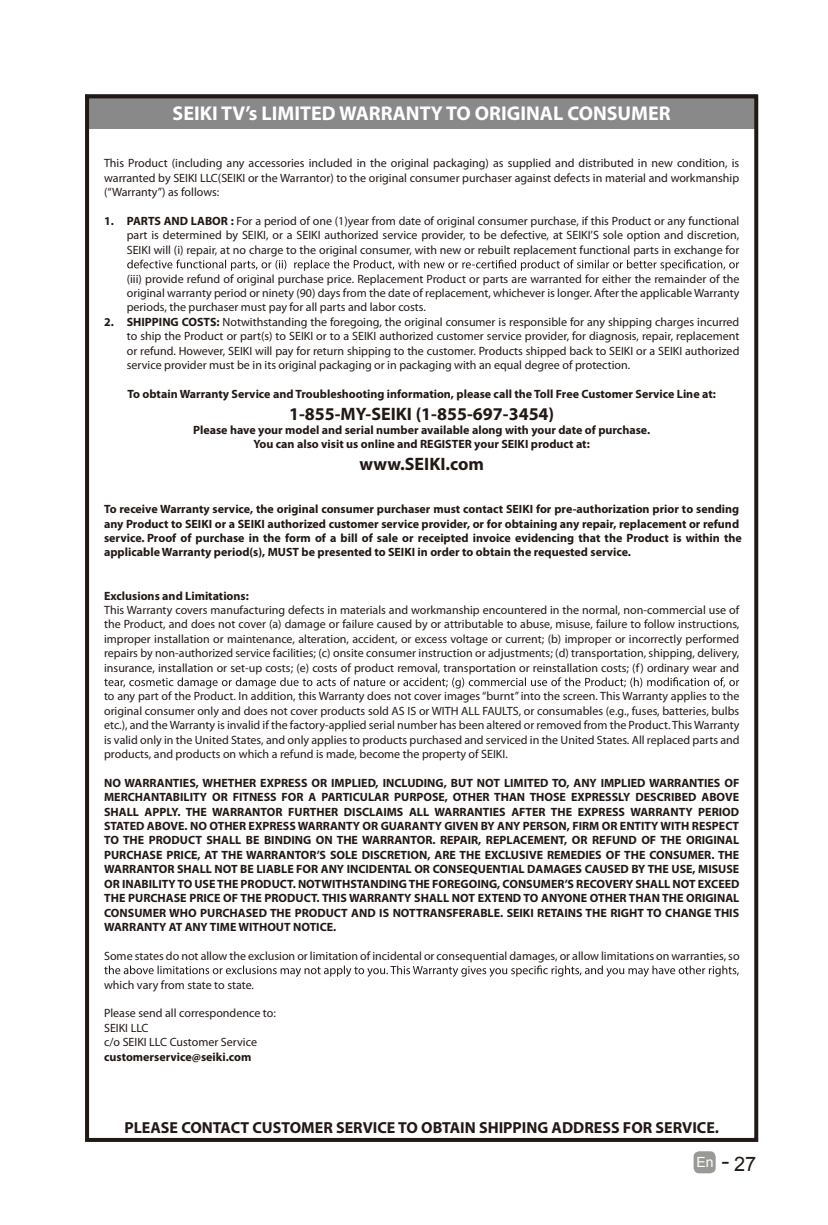
<style>
.page{position:relative;width:828px;height:1225px;background:#fff}
.page>*{position:absolute;margin:0;border:0;box-sizing:border-box;transform-origin:0 0}
.t1{font:24px "Arial";color:#221815}
.t2{font:700 20px "Myriad Pro";color:#fff}
.t3{font:20px "Arial";color:#221815}
.t4{font:700 18px "Myriad Pro";color:#221815}
.t5{font:700 16px "Myriad Pro";color:#221815}
.t6{font:14px "Arial";color:#fff}
.t7{font:12px/14.4px "Myriad Pro";color:#221815;text-align:justify}
.t8{font:700 12px/14.4px "Myriad Pro";color:#221815;text-align:center}
.s1{font-weight:700}
</style>
<div class="page">
<div style="left:693px;top:1151px;width:22px;height:22px;background:#999996;border-radius:6px"></div>
<div style="left:87px;top:94px;width:669px;height:34px;background:#898989"></div>
<div style="left:85px;top:94px;width:673px;height:1048px;border:4px solid #221815"></div>
<svg style="left:127px;top:260px;width:612px;height:11px"></svg>
<svg style="left:104px;top:677px;width:635px;height:11px"></svg>
<svg style="left:104px;top:965px;width:635px;height:11px"></svg>
<h2 class="t2" style="left:173px;top:100px;width:499px">SEIKI TV’s LIMITED WARRANTY TO ORIGINAL CONSUMER</h2>
<p class="t7" style="left:104px;top:156px;width:637px">This Product (including any accessories included in the original packaging) as supplied and distributed in new condition, is warranted by SEIKI LLC(SEIKI or the Warrantor) to the original consumer purchaser against defects in material and workmanship (“Warranty”) as follows:</p>
<p class="t7" style="left:127px;top:214px;width:614px;text-indent:-23px"><span class="s1">1. PARTS AND LABOR :</span> For a period of one (1)year from date of original consumer purchase, if this Product or any functional part is determined by SEIKI, or a SEIKI authorized service provider, to be defective, at SEIKI’S sole option and discretion, SEIKI will (i) repair, at no charge to the original consumer, with new or rebuilt replacement functional parts in exchange for</p>
<p class="t7" style="left:127px;top:271px;width:614px">(iii) provide refund of original purchase price. Replacement Product or parts are warranted for either the remainder of the original warranty period or ninety (90) days from the date of replacement, whichever is longer. After the applicable Warranty periods, the purchaser must pay for all parts and labor costs.</p>
<p class="t7" style="left:127px;top:314px;width:614px;text-indent:-23px"><span class="s1">2. SHIPPING COSTS:</span> Notwithstanding the foregoing, the original consumer is responsible for any shipping charges incurred to ship the Product or part(s) to SEIKI or to a SEIKI authorized customer service provider, for diagnosis, repair, replacement or refund. However, SEIKI will pay for return shipping to the customer. Products shipped back to SEIKI or a SEIKI authorized service provider must be in its original packaging or in packaging with an equal degree of protection.</p>
<p class="t8" style="left:128px;top:386px;width:590px">To obtain Warranty Service and Troubleshooting information, please call the Toll Free Customer Service Line at:</p>
<h3 class="t4" style="left:289px;top:402px;width:267px">1-855-MY-SEIKI (1-855-697-3454)</h3>
<p class="t8" style="left:193px;top:422px;width:458px">Please have your model and serial number available along with your date of purchase.<br>You can also visit us online and REGISTER your SEIKI product at:</p>
<h3 class="t4" style="left:359px;top:452px;width:126px">www.SEIKI.com</h3>
<p class="t8" style="left:104px;top:501px;width:639px;text-align:left">To receive Warranty service, the original consumer purchaser must contact SEIKI for pre-authorization prior to sending any Product to SEIKI or a SEIKI authorized customer service provider, or for obtaining any repair, replacement or refund service. Proof of purchase in the form of a bill of sale or receipted invoice evidencing that the Product is within the applicable Warranty period(s), MUST be presented to SEIKI in order to obtain the requested service.</p>
<p class="t8" style="left:104px;top:588px;width:146px">Exclusions and Limitations:</p>
<p class="t7" style="left:104px;top:602px;width:637px">This Warranty covers manufacturing defects in materials and workmanship encountered in the normal, non-commercial use of the Product, and does not cover (a) damage or failure caused by or attributable to abuse, misuse, failure to follow instructions, improper installation or maintenance, alteration, accident, or excess voltage or current; (b) improper or incorrectly performed repairs by non-authorized service facilities; (c) onsite consumer instruction or adjustments; (d) transportation, shipping, delivery, insurance, installation or set-up costs; (e) costs of product removal, transportation or reinstallation costs; (f) ordinary wear and</p>
<p class="t7" style="left:104px;top:689px;width:637px">to any part of the Product. In addition, this Warranty does not cover images“burnt”into the screen. This Warranty applies to the original consumer only and does not cover products sold AS IS or WITH ALL FAULTS, or consumables (e.g., fuses, batteries, bulbs etc.), and the Warranty is invalid if the factory-applied serial number has been altered or removed from the Product. This Warranty is valid only in the United States, and only applies to products purchased and serviced in the United States. All replaced parts and products, and products on which a refund is made, become the property of SEIKI.</p>
<p class="t8" style="left:104px;top:775px;width:637px;text-align:justify">NO WARRANTIES, WHETHER EXPRESS OR IMPLIED, INCLUDING, BUT NOT LIMITED TO, ANY IMPLIED WARRANTIES OF MERCHANTABILITY OR FITNESS FOR A PARTICULAR PURPOSE, OTHER THAN THOSE EXPRESSLY DESCRIBED ABOVE SHALL APPLY. THE WARRANTOR FURTHER DISCLAIMS ALL WARRANTIES AFTER THE EXPRESS WARRANTY PERIOD STATED ABOVE. NO OTHER EXPRESS WARRANTY OR GUARANTY GIVEN BY ANY PERSON, FIRM OR ENTITY WITH RESPECT TO THE PRODUCT SHALL BE BINDING ON THE WARRANTOR. REPAIR, REPLACEMENT, OR REFUND OF THE ORIGINAL PURCHASE PRICE, AT THE WARRANTOR’S SOLE DISCRETION, ARE THE EXCLUSIVE REMEDIES OF THE CONSUMER. THE WARRANTOR SHALL NOT BE LIABLE FOR ANY INCIDENTAL OR CONSEQUENTIAL DAMAGES CAUSED BY THE USE, MISUSE OR INABILITYTO USE THE PRODUCT. NOTWITHSTANDINGTHE FOREGOING, CONSUMER’S RECOVERY SHALL NOT EXCEED THE PURCHASE PRICE OF THE PRODUCT. THIS WARRANTY SHALL NOT EXTEND TO ANYONE OTHER THAN THE ORIGINAL CONSUMER WHO PURCHASED THE PRODUCT AND IS NOTTRANSFERABLE. SEIKI RETAINS THE RIGHT TO CHANGE THIS WARRANTY AT ANY TIME WITHOUT NOTICE.</p>
<p class="t7" style="left:104px;top:948px;width:637px">Some states do not allow the exclusion or limitation of incidental or consequential damages, or allow limitations on warranties, so</p>
<p class="t7" style="left:104px;top:977px;width:151px">which vary from state to state.</p>
<p class="t7" style="left:104px;top:1006px;width:173px;text-align:left">Please send all correspondence to:<br>SEIKI LLC<br>c/o SEIKI LLC Customer Service</p>
<p class="t8" style="left:104px;top:1049px;width:149px">customerservice@seiki.com</p>
<h3 class="t5" style="left:124px;top:1116px;width:596px">PLEASE CONTACT CUSTOMER SERVICE TO OBTAIN SHIPPING ADDRESS FOR SERVICE.</h3>
<p class="t6" style="left:696px;top:1153px;width:19px">En</p>
<h2 class="t3" style="left:734px;top:1151px;width:24px">27</h2>
<h1 class="t1" style="left:721px;top:1145px;width:9px">-</h1>
</div>
